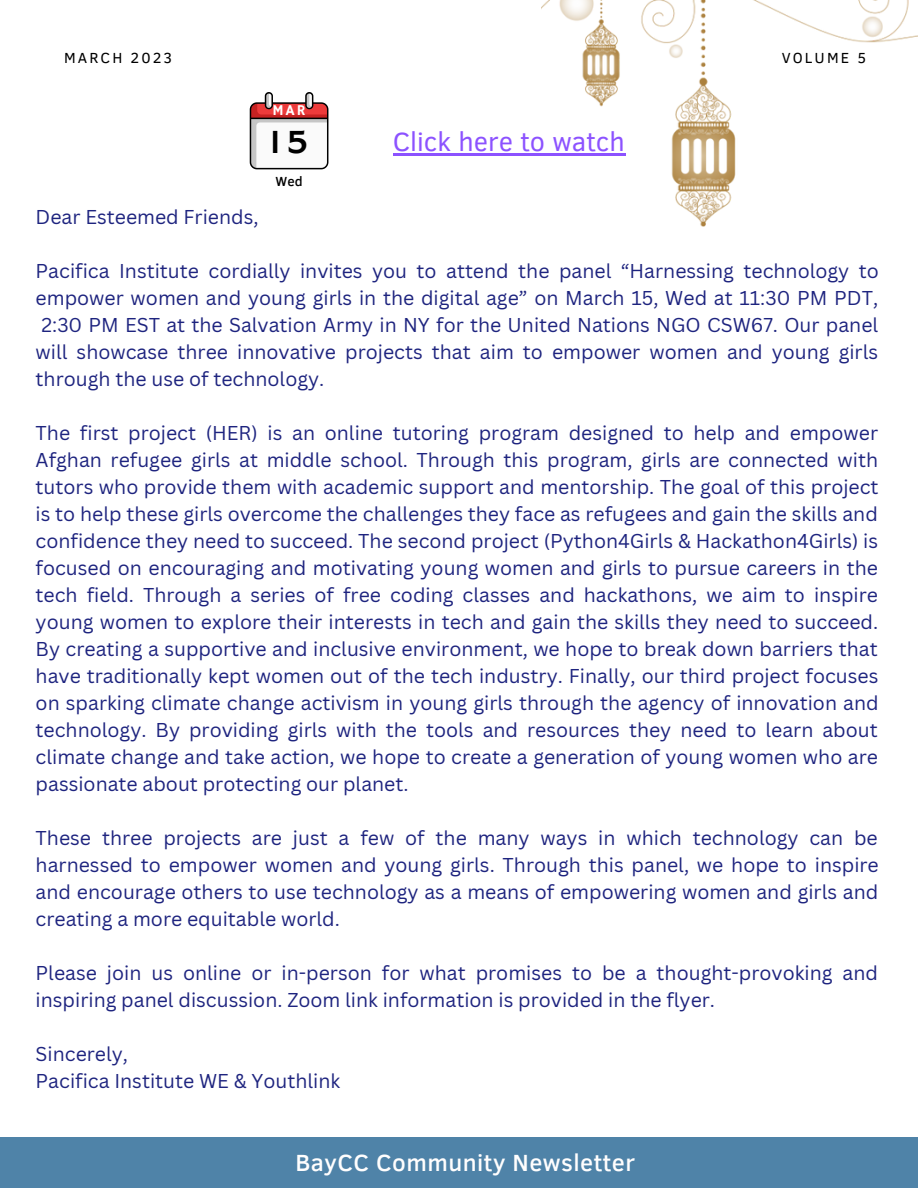
<style>
.page{position:relative;width:918px;height:1188px;background:#fff}
.page>*{position:absolute;margin:0;border:0;box-sizing:border-box;transform-origin:0 0}
.t1{font:34.5px "Hammersmith One";color:#000}
.t2{font:27px "Clear Sans";color:#8c52ff}
.t3{font:500 24px "Clear Sans";letter-spacing:.02em;color:#fffefe}
.t4{font:19.5px/27px "Canva Sans";color:#1e247f;text-align:justify}
.t5{font:15px "Clear Sans";letter-spacing:.14em;color:#000}
.t6{font:15px "Hammersmith One";color:#fff}
.t7{font:500 13.5px "Clear Sans";color:#000}
</style>
<div class="page">
<div style="left:0;top:1137px;width:918px;height:51px;background:#4f83a8"></div>
<svg style="left:250px;top:92px;width:78px;height:77px"></svg>
<img style="left:541px;top:0;width:377px;height:227px">
<hr style="left:393px;top:153px;width:232px;height:3px;background:#8c52ff">
<p class="t5" style="left:64px;top:47px;width:110px">MARCH 2023</p>
<p class="t5" style="left:782px;top:47px;width:86px">VOLUME 5</p>
<p class="t6" style="left:273px;top:101px;width:34px">MAR</p>
<h1 class="t1" style="left:269px;top:122px;width:41px">15</h1>
<p class="t7" style="left:276px;top:171px;width:29px">Wed</p>
<h2 class="t2" style="left:393px;top:122px;width:233px">Click here to watch</h2>
<p class="t4" style="left:36px;top:203px;width:225px">Dear Esteemed Friends,</p>
<p class="t4" style="left:36px;top:257px;width:845px">Pacifica Institute cordially invites you to attend the panel “Harnessing technology to</p>
<p class="t4" style="left:36px;top:284px;width:844px">empower women and young girls in the digital age” on March 15, Wed at 11:30 PM PDT,</p>
<p class="t4" style="left:42px;top:311px;width:838px">2:30 PM EST at the Salvation Army in NY for the United Nations NGO CSW67. Our panel</p>
<p class="t4" style="left:36px;top:338px;width:844px">will showcase three innovative projects that aim to empower women and young girls</p>
<p class="t4" style="left:36px;top:365px;width:290px">through the use of technology.</p>
<p class="t4" style="left:36px;top:419px;width:845px">The first project (HER) is an online tutoring program designed to help and empower Afghan refugee girls at middle school. Through this program, girls are connected with tutors who provide them with academic support and mentorship. The goal of this project is to help these girls overcome the challenges they face as refugees and gain the skills and confidence they need to succeed. The second project (Python4Girls &amp; Hackathon4Girls) is focused on encouraging and motivating young women and girls to pursue careers in the tech field. Through a series of free coding classes and hackathons, we aim to inspire young women to explore their interests in tech and gain the skills they need to succeed.<br>By creating a supportive and inclusive environment, we hope to break down barriers that have traditionally kept women out of the tech industry. Finally, our third project focuses on sparking climate change activism in young girls through the agency of innovation and technology. By providing girls with the tools and resources they need to learn about climate change and take action, we hope to create a generation of young women who are passionate about protecting our planet.</p>
<p class="t4" style="left:36px;top:824px;width:845px">These three projects are just a few of the many ways in which technology can be harnessed to empower women and young girls. Through this panel, we hope to inspire and encourage others to use technology as a means of empowering women and girls and creating a more equitable world.</p>
<p class="t4" style="left:36px;top:959px;width:844px">Please join us online or in-person for what promises to be a thought-provoking and inspiring panel discussion. Zoom link information is provided in the flyer.</p>
<p class="t4" style="left:36px;top:1040px;width:306px">Sincerely,<br>Pacifica Institute WE &amp; Youthlink</p>
<p class="t3" style="left:295px;top:1145px;width:341px">BayCC Community Newsletter</p>
</div>
